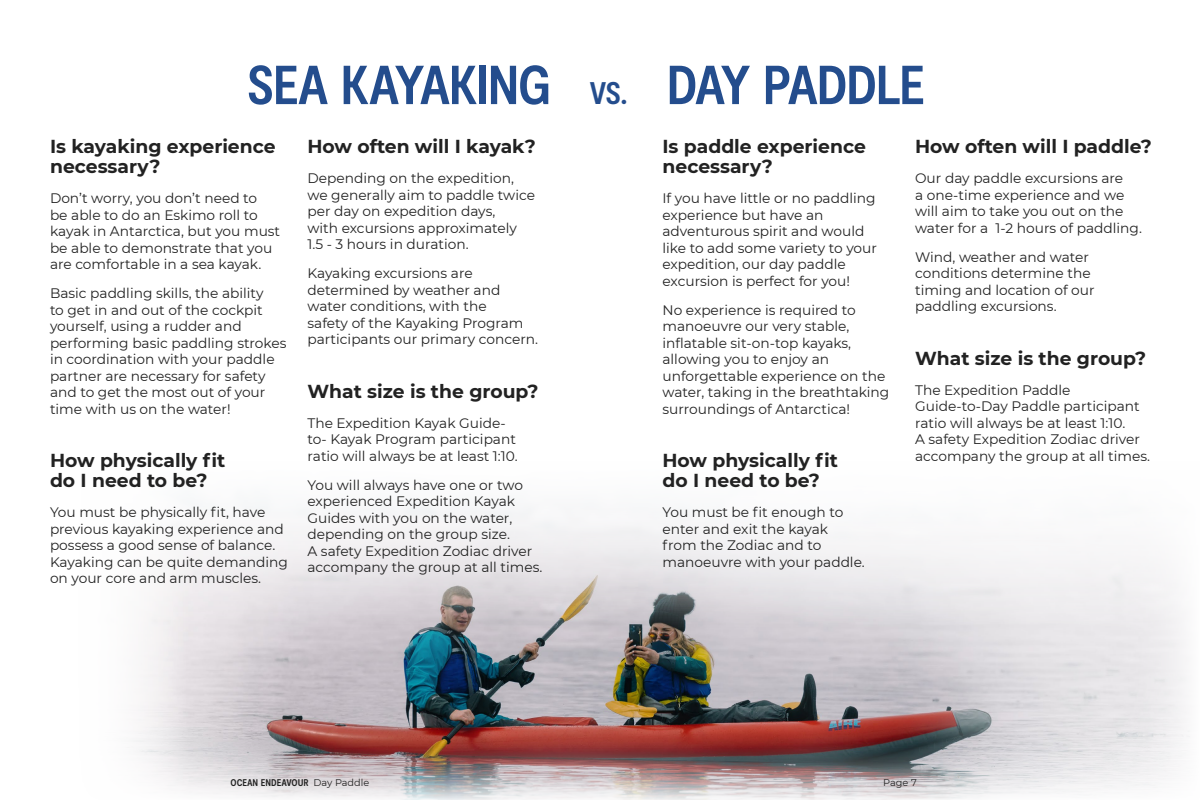
<style>
.page{position:relative;width:1200px;height:800px;background:#fff}
.page>*{position:absolute;margin:0;border:0;box-sizing:border-box;transform-origin:0 0}
.t1{font:700 condensed 54.75px "Moderat";letter-spacing:-.035em;color:#244d8d}
.t2{font:700 18.75px/20px "Montserrat";color:#222}
.t3{font:13.75px/16.5px "Montserrat";color:#222}
.t4{font:700 condensed 9.75px "Moderat";letter-spacing:-.005em;color:#222}
.t5{font:9.75px "Montserrat";color:#222}
.s1{font-size:31.25px}
.s2{font-family:"Montserrat";font-weight:400;font-stretch:normal}
</style>
<div class="page">
<img style="left:134px;top:503px;width:1056px;height:297px">
<h1 class="t1" style="left:246px;top:53px;width:680px">SEA KAYAKING <span class="s1">VS.</span> DAY PADDLE</h1>
<h2 class="t2" style="left:50px;top:136px;width:227px">Is kayaking experience necessary?</h2>
<p class="t3" style="left:50px;top:190px;width:232px">Don’t worry, you don’t need to<br>be able to do an Eskimo roll to kayak in Antarctica, but you must be able to demonstrate that you are comfortable in a sea kayak.</p>
<p class="t3" style="left:50px;top:285px;width:238px">Basic paddling skills, the ability<br>to get in and out of the cockpit yourself, using a rudder and performing basic paddling strokes in coordination with your paddle partner are necessary for safety and to get the most out of your time with us on the water!</p>
<h2 class="t2" style="left:50px;top:449px;width:177px">How physically fit do I need to be?</h2>
<p class="t3" style="left:50px;top:504px;width:240px">You must be physically fit, have previous kayaking experience and possess a good sense of balance.<br>Kayaking can be quite demanding on your core and arm muscles.</p>
<h2 class="t2" style="left:308px;top:136px;width:230px">How often will I kayak?</h2>
<p class="t3" style="left:308px;top:170px;width:229px">Depending on the expedition, we generally aim to paddle twice per day on expedition days,<br>with excursions approximately<br>1.5 - 3 hours in duration.</p>
<p class="t3" style="left:308px;top:265px;width:232px">Kayaking excursions are determined by weather and water conditions, with the<br>safety of the Kayaking Program participants our primary concern.</p>
<h2 class="t2" style="left:308px;top:380px;width:233px">What size is the group?</h2>
<p class="t3" style="left:308px;top:414px;width:212px">The Expedition Kayak Guide&shy;to- Kayak Program participant ratio will always be at least 1:10.</p>
<p class="t3" style="left:308px;top:476px;width:236px">You will always have one or two experienced Expedition Kayak<br>Guides with you on the water, depending on the group size.<br>A safety Expedition Zodiac driver accompany the group at all times.</p>
<h2 class="t2" style="left:662px;top:136px;width:205px">Is paddle experience necessary?</h2>
<p class="t3" style="left:662px;top:190px;width:216px">If you have little or no paddling experience but have an adventurous spirit and would like to add some variety to your expedition, our day paddle excursion is perfect for you!</p>
<p class="t3" style="left:662px;top:301px;width:228px">No experience is required to manoeuvre our very stable, inflatable sit-on-top kayaks, allowing you to enjoy an unforgettable experience on the water, taking in the breathtaking surroundings of Antarctica!</p>
<h2 class="t2" style="left:662px;top:449px;width:177px">How physically fit do I need to be?</h2>
<p class="t3" style="left:662px;top:504px;width:204px">You must be fit enough to enter and exit the kayak from the Zodiac and to manoeuvre with your paddle.</p>
<h2 class="t2" style="left:915px;top:136px;width:238px">How often will I paddle?</h2>
<p class="t3" style="left:915px;top:170px;width:228px">Our day paddle excursions are<br>a one-time experience and we will aim to take you out on the water for a 1-2 hours of paddling.</p>
<p class="t3" style="left:915px;top:248px;width:181px">Wind, weather and water conditions determine the timing and location of our paddling excursions.</p>
<h2 class="t2" style="left:915px;top:347px;width:233px">What size is the group?</h2>
<p class="t3" style="left:915px;top:381px;width:236px">The Expedition Paddle<br>Guide-to-Day Paddle participant ratio will always be at least 1:10.<br>A safety Expedition Zodiac driver accompany the group at all times.</p>
<p class="t4" style="left:231px;top:777px;width:140px">OCEAN ENDEAVOUR <span class="s2">Day Paddle</span></p>
<p class="t5" style="left:883px;top:776px;width:35px">Page 7</p>
</div>
